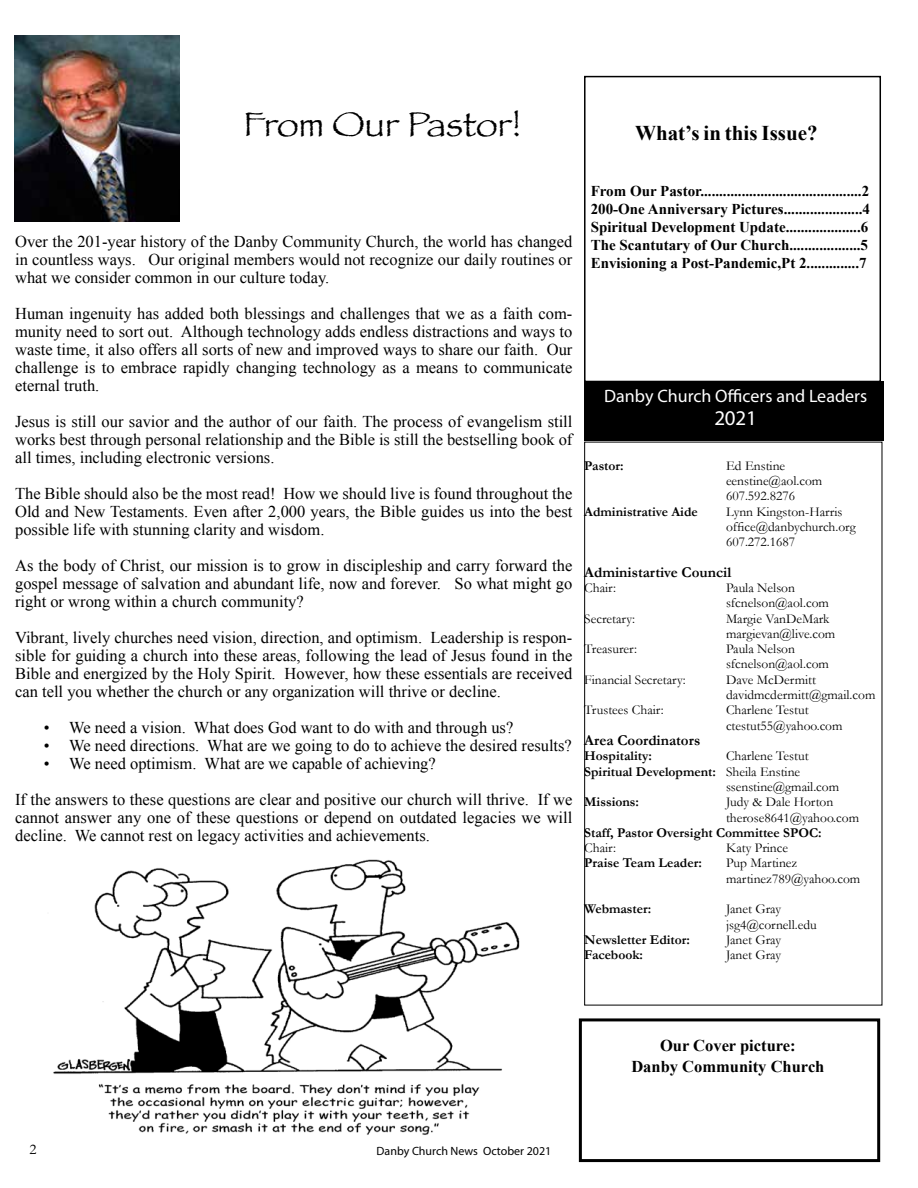
<style>
.page{position:relative;width:918px;height:1188px;background:#fff}
.page>*{position:absolute;margin:0;border:0;box-sizing:border-box;transform-origin:0 0}
.t1{font:36px "Papyrus";color:#000}
.t2{font:700 21px "Times New Roman";color:#000}
.t3{font:21px "Myriad Pro";color:#fff}
.t4{font:18px "Myriad Pro";color:#fff}
.t5{font:16.5px/18px "Times New Roman";color:#000;text-align:justify}
.t6{font:700 16.5px/21px "Times New Roman";color:#000;text-align:center}
.t7{font:700 15px/18px "Times New Roman";color:#000}
.t8{font:700 15px "Garamond";color:#000}
.t9{font:15px "Garamond";color:#000}
.t10{font:13.5px/15.3px "Garamond";color:#000}
.t11{font:700 13.5px "Garamond";color:#000}
.t12{font:12px "Myriad Pro";color:#000}
.s1{font-weight:400}
</style>
<div class="page">
<div style="left:579px;top:1018px;width:301px;height:144px;border:3px solid #000"></div>
<div style="left:584px;top:76px;width:297px;height:306px;border:2px solid #000"></div>
<div style="left:584px;top:442px;width:298px;height:563px;border:1px solid #000"></div>
<div style="left:584px;top:381px;width:300px;height:60px;background:#000"></div>
<img style="left:15px;top:36px;width:165px;height:185px">
<img style="left:53px;top:859px;width:466px;height:276px">
<h1 class="t1" style="left:243px;top:103px;width:279px">From Our Pastor!</h1>
<p class="t2" style="left:635px;top:118px;width:184px">What’s in this Issue?</p>
<p class="t5" style="left:15px;top:232px;width:559px">Over the 201-year history of the Danby Community Church, the world has changed in countless ways. Our original members would not recognize our daily routines or what we consider common in our culture today.</p>
<p class="t5" style="left:15px;top:304px;width:559px">Human ingenuity has added both blessings and challenges that we as a faith com&shy;munity need to sort out. Although technology adds endless distractions and ways to waste time, it also offers all sorts of new and improved ways to share our faith. Our challenge is to embrace rapidly changing technology as a means to communicate eternal truth.</p>
<p class="t5" style="left:15px;top:412px;width:559px">Jesus is still our savior and the author of our faith. The process of evangelism still works best through personal relationship and the Bible is still the bestselling book of all times, including electronic versions.</p>
<p class="t5" style="left:15px;top:484px;width:559px">The Bible should also be the most read! How we should live is found throughout the Old and New Testaments. Even after 2,000 years, the Bible guides us into the best possible life with stunning clarity and wisdom.</p>
<p class="t5" style="left:15px;top:556px;width:559px">As the body of Christ, our mission is to grow in discipleship and carry forward the gospel message of salvation and abundant life, now and forever. So what might go right or wrong within a church community?</p>
<p class="t5" style="left:15px;top:628px;width:559px">Vibrant, lively churches need vision, direction, and optimism. Leadership is respon&shy;sible for guiding a church into these areas, following the lead of Jesus found in the Bible and energized by the Holy Spirit. However, how these essentials are received can tell you whether the church or any organization will thrive or decline.</p>
<p class="t5" style="left:44px;top:718px;width:471px">• We need a vision. What does God want to do with and through us?</p>
<p class="t5" style="left:44px;top:736px;width:529px">• We need directions. What are we going to do to achieve the desired results?</p>
<p class="t5" style="left:15px;top:745px;width:559px;line-height:36px;text-indent:29px">• We need optimism. What are we capable of achieving?<br>If the answers to these questions are clear and positive our church will thrive. If we</p>
<p class="t5" style="left:15px;top:808px;width:559px">cannot answer any one of these questions or depend on outdated legacies we will decline. We cannot rest on legacy activities and achievements.</p>
<p class="t7" style="left:591px;top:182px;width:281px">From Our Pastor...........................................2<br>200-One Anniversary Pictures.....................4<br>Spiritual Development Update....................6<br>The Scantutary of Our Church...................5<br>Envisioning a Post-Pandemic,Pt 2..............7</p>
<p class="t4" style="left:604px;top:385px;width:264px">Danby Church Officers and Leaders</p>
<p class="t3" style="left:714px;top:405px;width:44px">2021</p>
<p class="t11" style="left:584px;top:457px;width:41px">Pastor:</p>
<p class="t10" style="left:726px;top:458px;width:98px">Ed Enstine eenstine@aol.com<br>607.592.8276</p>
<p class="t11" style="left:584px;top:503px;width:115px">Administrative Aide</p>
<p class="t10" style="left:726px;top:503px;width:131px">Lynn Kingston-Harris office@danbychurch.org<br>607.272.1687</p>
<p class="t8" style="left:584px;top:563px;width:149px">Administartive Council</p>
<p class="t10" style="left:584px;top:580px;width:33px">Chair:</p>
<p class="t10" style="left:726px;top:580px;width:104px">Paula Nelson sfcnelson@aol.com</p>
<p class="t10" style="left:584px;top:611px;width:52px">Secretary:</p>
<p class="t10" style="left:726px;top:611px;width:111px">Margie VanDeMark margievan@live.com</p>
<p class="t10" style="left:584px;top:641px;width:54px">Treasurer:</p>
<p class="t10" style="left:726px;top:641px;width:104px">Paula Nelson sfcnelson@aol.com</p>
<p class="t10" style="left:584px;top:672px;width:103px">Financial Secretary:</p>
<p class="t10" style="left:726px;top:672px;width:151px">Dave McDermitt davidmcdermitt@gmail.com</p>
<p class="t10" style="left:584px;top:702px;width:81px">Trustees Chair:</p>
<p class="t10" style="left:726px;top:702px;width:118px">Charlene Testut ctestut55@yahoo.com</p>
<p class="t8" style="left:584px;top:731px;width:118px">Area Coordinators</p>
<p class="t11" style="left:584px;top:748px;width:69px">Hospitality:</p>
<p class="t10" style="left:726px;top:748px;width:84px">Charlene Testut</p>
<p class="t11" style="left:584px;top:763px;width:217px">Spiritual Development: <span class="s1">Sheila Enstine</span></p>
<p class="t10" style="left:726px;top:779px;width:115px">ssenstine@gmail.com</p>
<p class="t11" style="left:584px;top:794px;width:56px">Missions:</p>
<p class="t10" style="left:726px;top:794px;width:135px">Judy &amp; Dale Horton therose8641@yahoo.com</p>
<p class="t11" style="left:584px;top:824px;width:239px">Staff, Pastor Oversight Committee SPOC:</p>
<p class="t10" style="left:584px;top:840px;width:33px">Chair:</p>
<p class="t10" style="left:726px;top:840px;width:64px">Katy Prince</p>
<p class="t11" style="left:584px;top:855px;width:119px">Praise Team Leader:</p>
<p class="t10" style="left:726px;top:855px;width:136px">Pup Martinez martinez789@yahoo.com</p>
<p class="t11" style="left:584px;top:901px;width:69px">Webmaster:</p>
<p class="t10" style="left:726px;top:901px;width:92px">Janet Gray jsg4@cornell.edu</p>
<p class="t11" style="left:584px;top:932px;width:107px">Newsletter Editor:</p>
<p class="t10" style="left:726px;top:932px;width:57px">Janet Gray</p>
<p class="t11" style="left:584px;top:947px;width:60px">Facebook:</p>
<p class="t10" style="left:726px;top:947px;width:57px">Janet Gray</p>
<p class="t9" style="left:30px;top:1140px;width:9px">2</p>
<p class="t12" style="left:377px;top:1143px;width:176px">Danby Church News October 2021</p>
<p class="t6" style="left:631px;top:1034px;width:195px">Our Cover picture:<br>Danby Community Church</p>
</div>
